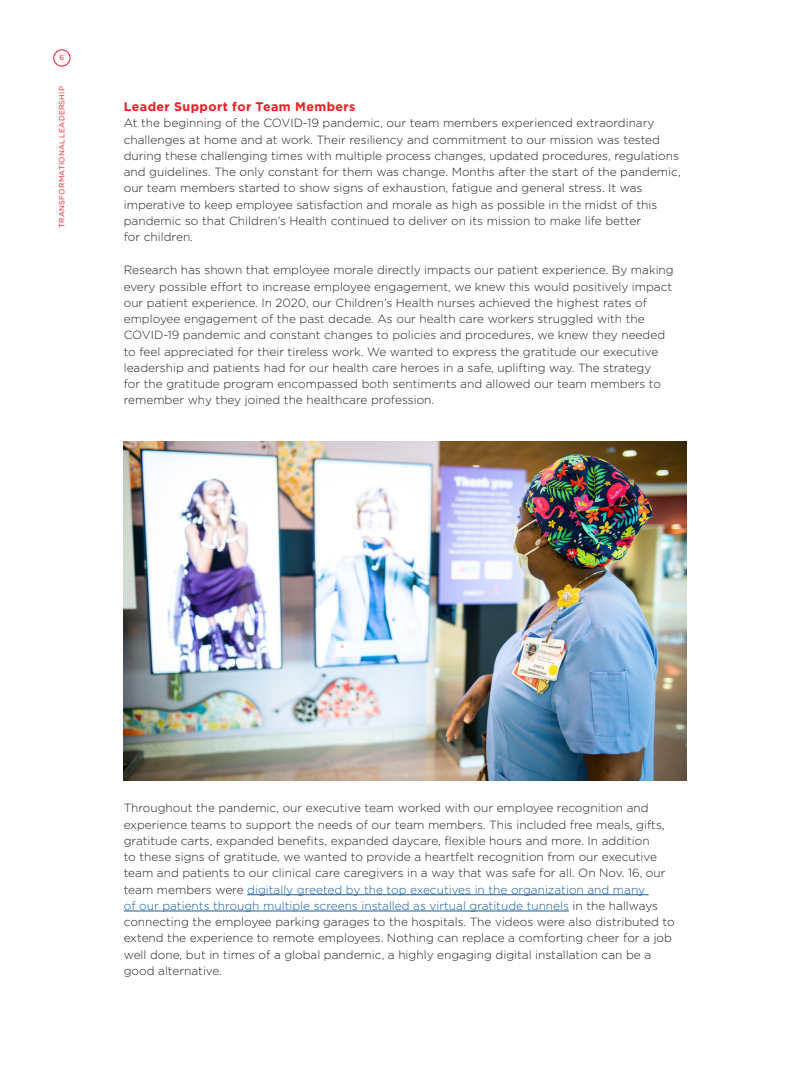
<style>
.page{position:relative;width:810px;height:1080px;background:#fff}
.page>*{position:absolute;margin:0;border:0;box-sizing:border-box;transform-origin:0 0}
._1_Sub_Head{font:700 12.5px "Gotham";letter-spacing:.03em;color:#ee1d23}
._2_Body_Copy{font:300 11.88px/16.2px "Gotham";color:#231f20}
.t1{font:7.5px "Gotham";letter-spacing:.02em;color:#ee1d23}
.s1{color:#175d9e}
</style>
<div class="page">
<img style="left:124px;top:441px;width:562px;height:340px">
<hr style="left:247px;top:894px;width:402px;height:1px;background:#175d9e">
<hr style="left:124px;top:911px;width:445px;height:1px;background:#175d9e">
<div style="left:53px;top:50px;width:17px;height:16px;border:1px solid #ee1d23;border-radius:50%"></div>
<p class="t1" style="left:59px;top:53px;width:6px">6</p>
<p class="t1" style="left:57px;top:228px;width:143px;rotate:-90deg">TRANSFORMATIONAL LEADERSHIP</p>
<p class="_1_Sub_Head" style="left:124px;top:99px;width:233px">Leader Support for Team Members</p>
<p class="_2_Body_Copy" style="left:124px;top:115px;width:558px">At the beginning of the COVID-19 pandemic, our team members experienced extraordinary challenges at home and at work. Their resiliency and commitment to our mission was tested during these challenging times with multiple process changes, updated procedures, regulations and guidelines. The only constant for them was change. Months after the start of the pandemic, our team members started to show signs of exhaustion, fatigue and general stress. It was imperative to keep employee satisfaction and morale as high as possible in the midst of this pandemic so that Children’s Health continued to deliver on its mission to make life better<br>for children.</p>
<p class="_2_Body_Copy" style="left:124px;top:262px;width:552px">Research has shown that employee morale directly impacts our patient experience. By making every possible effort to increase employee engagement, we knew this would positively impact our patient experience. In 2020, our Children’s Health nurses achieved the highest rates of employee engagement of the past decade. As our health care workers struggled with the COVID-19 pandemic and constant changes to policies and procedures, we knew they needed to feel appreciated for their tireless work. We wanted to express the gratitude our executive leadership and patients had for our health care heroes in a safe, uplifting way. The strategy<br>for the gratitude program encompassed both sentiments and allowed our team members to remember why they joined the healthcare profession.</p>
<p class="_2_Body_Copy" style="left:124px;top:800px;width:552px">Throughout the pandemic, our executive team worked with our employee recognition and experience teams to support the needs of our team members. This included free meals, gifts, gratitude carts, expanded benefits, expanded daycare, flexible hours and more. In addition<br>to these signs of gratitude, we wanted to provide a heartfelt recognition from our executive team and patients to our clinical care caregivers in a way that was safe for all. On Nov. 16, our team members were <span class="s1">digitally greeted by the top executives in the organization and many<br>of our patients through multiple screens installed as virtual gratitude tunnels</span> in the hallways connecting the employee parking garages to the hospitals. The videos were also distributed to extend the experience to remote employees. Nothing can replace a comforting cheer for a job well done, but in times of a global pandemic, a highly engaging digital installation can be a good alternative.</p>
</div>
